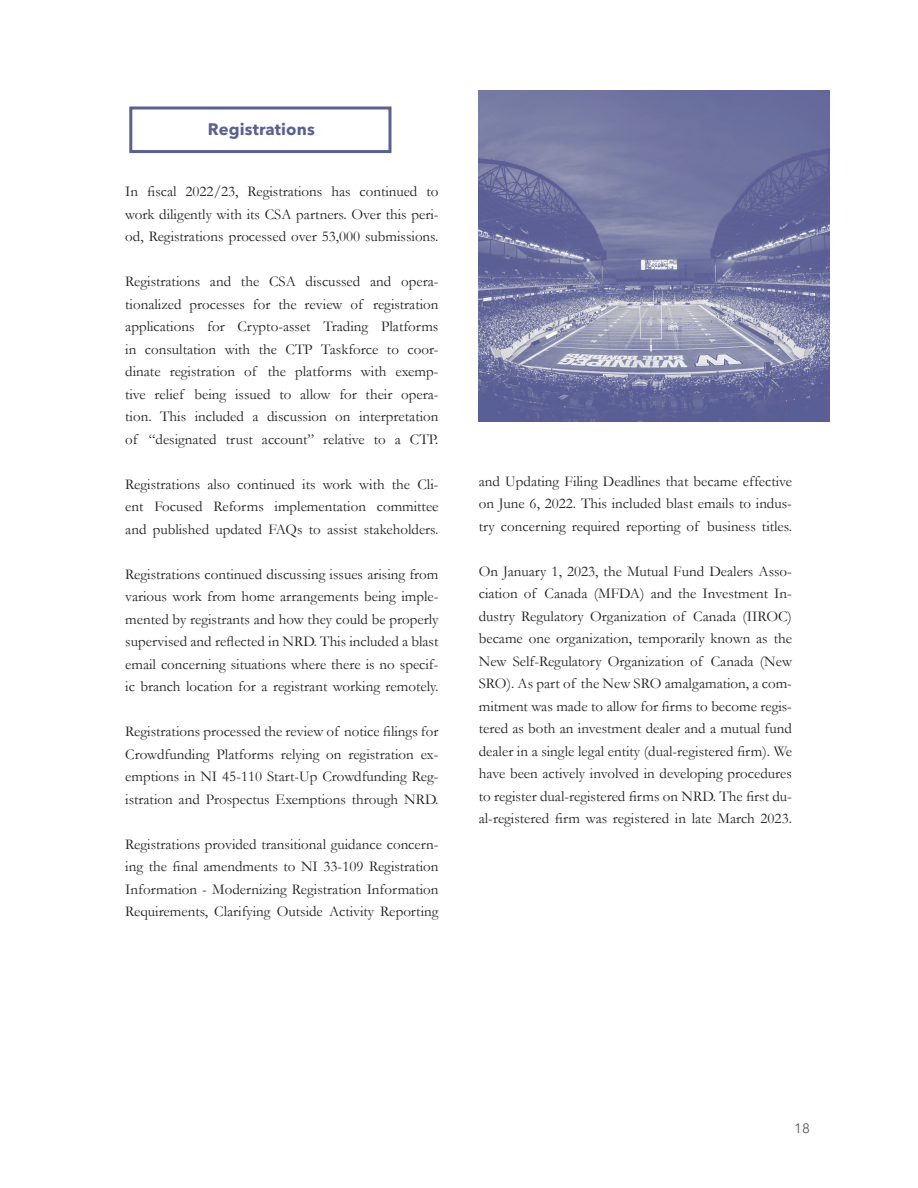
<style>
.page{position:relative;width:918px;height:1188px;background:#fff}
.page>*{position:absolute;margin:0;border:0;box-sizing:border-box;transform-origin:0 0}
.t1{font:700 16.5px "Avenir Next LT Pro";letter-spacing:.01em;color:#5a6095}
.t2{font:15px/22.5px "Garamond";color:#231f20;text-align:justify}
.t3{font:13.5px "Avenir Next LT Pro";color:#57585a}
</style>
<div class="page">
<img style="left:479px;top:91px;width:350px;height:330px">
<div style="left:129px;top:106px;width:263px;height:47px;border:3px solid #5a6095"></div>
<p class="t1" style="left:208px;top:119px;width:109px">Registrations</p>
<p class="t2" style="left:125px;top:180px;width:315px">In fiscal 2022/23, Registrations has continued to work diligently with its CSA partners. Over this peri&shy;od, Registrations processed over 53,000 submissions.</p>
<p class="t2" style="left:125px;top:270px;width:315px">Registrations and the CSA discussed and opera&shy;tionalized processes for the review of registration applications for Crypto-asset Trading Platforms in consultation with the CTP Taskforce to coor&shy;dinate registration of the platforms with exemp&shy;tive relief being issued to allow for their opera&shy;tion. This included a discussion on interpretation of “designated trust account” relative to a CTP.</p>
<p class="t2" style="left:125px;top:472px;width:315px">Registrations also continued its work with the Cli&shy;ent Focused Reforms implementation committee and published updated FAQs to assist stakeholders.</p>
<p class="t2" style="left:125px;top:562px;width:315px">Registrations continued discussing issues arising from various work from home arrangements being imple&shy;mented by registrants and how they could be properly supervised and reflected in NRD. This included a blast email concerning situations where there is no specif&shy;ic branch location for a registrant working remotely.</p>
<p class="t2" style="left:125px;top:720px;width:315px">Registrations processed the review of notice filings for Crowdfunding Platforms relying on registration ex&shy;emptions in NI 45-110 Start-Up Crowdfunding Reg&shy;istration and Prospectus Exemptions through NRD.</p>
<p class="t2" style="left:125px;top:832px;width:315px">Registrations provided transitional guidance concern&shy;ing the final amendments to NI 33-109 Registration Information - Modernizing Registration Information Requirements, Clarifying Outside Activity Reporting</p>
<p class="t2" style="left:479px;top:469px;width:315px">and Updating Filing Deadlines that became effective on June 6, 2022. This included blast emails to indus&shy;try concerning required reporting of business titles.</p>
<p class="t2" style="left:479px;top:559px;width:315px">On January 1, 2023, the Mutual Fund Dealers Asso&shy;ciation of Canada (MFDA) and the Investment In&shy;dustry Regulatory Organization of Canada (IIROC) became one organization, temporarily known as the New Self-Regulatory Organization of Canada (New SRO). As part of the New SRO amalgamation, a com&shy;mitment was made to allow for firms to become regis&shy;tered as both an investment dealer and a mutual fund dealer in a single legal entity (dual-registered firm). We have been actively involved in developing procedures to register dual-registered firms on NRD. The first du&shy;al-registered firm was registered in late March 2023.</p>
<p class="t3" style="left:794px;top:1120px;width:17px">18</p>
</div>
